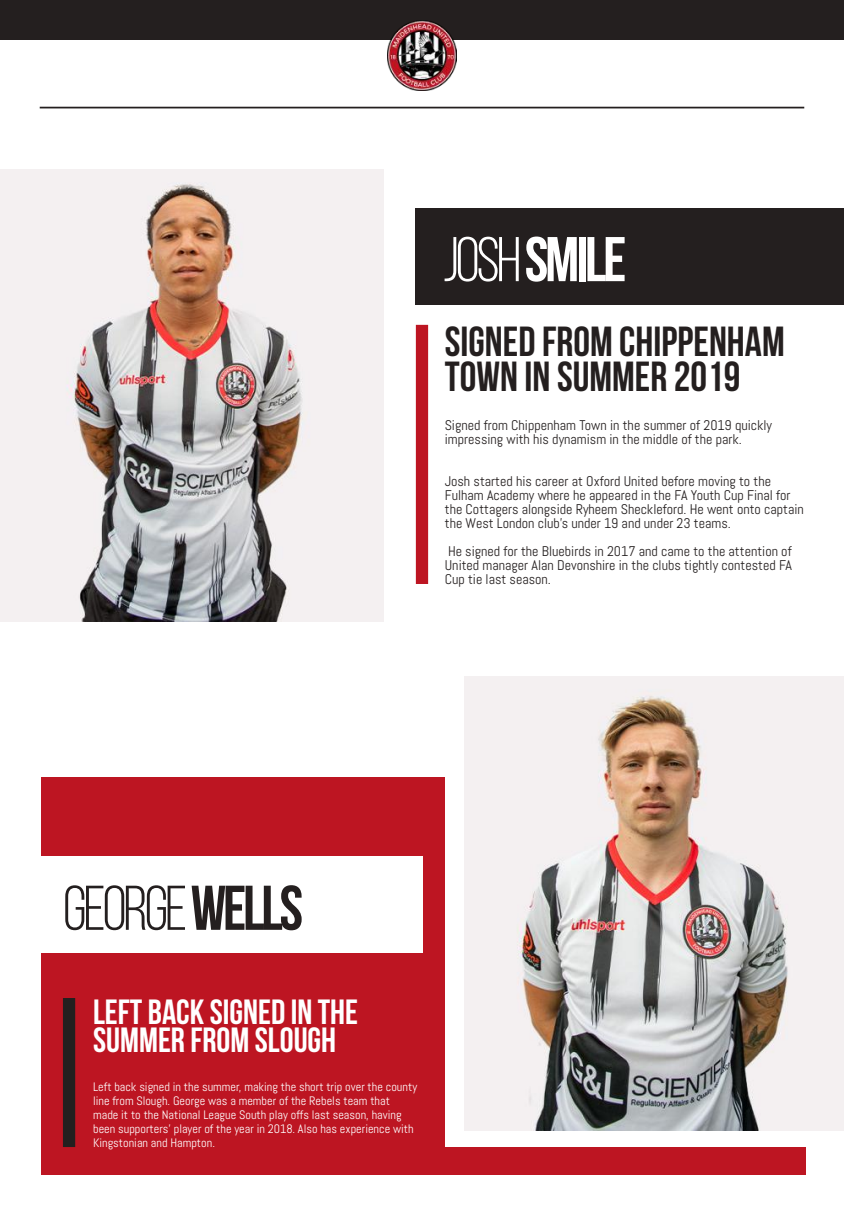
<style>
.page{position:relative;width:844px;height:1221px;background:#fff}
.page>*{position:absolute;margin:0;border:0;box-sizing:border-box;transform-origin:0 0}
.t1{font:63px "Bebas Neue";letter-spacing:-.05em;color:#241f1f}
.t2{font:700 63px "Bebas Neue";letter-spacing:-.05em;color:#fff}
.t3{font:700 42px/35px "Bebas Neue";color:#241f1f}
.t4{font:700 35px/28px "Bebas Neue";color:#fff}
.t5{font:14px/14px "Abel";color:#241f1f}
.t6{font:12.25px/14px "Abel";color:#fff}
.s1{font-weight:400}
.s2{font-weight:700}
</style>
<div class="page">
<div style="left:416px;top:208px;width:427px;height:96px;background:#241f1f"></div>
<hr style="left:40px;top:107px;width:764px;height:1px;background:#241f1f">
<div style="left:416px;top:325px;width:12px;height:259px;background:#bd1522"></div>
<img style="left:0;top:170px;width:383px;height:452px">
<div style="left:0;top:0;width:843px;height:40px;background:#241f1f"></div>
<div style="left:41px;top:776px;width:764px;height:398px;background:#bd1522"></div>
<div style="left:444px;top:692px;width:381px;height:454px;background:#fff"></div>
<div style="left:1px;top:856px;width:422px;height:96px;background:#fff"></div>
<div style="left:63px;top:997px;width:12px;height:149px;background:#241f1f"></div>
<img style="left:464px;top:676px;width:379px;height:454px">
<img style="left:387px;top:21px;width:69px;height:69px">
<h1 class="t2" style="left:442px;top:225px;width:185px"><span class="s1">JOSH</span> SMILE</h1>
<h2 class="t3" style="left:444px;top:324px;width:341px">SIGNED FROM CHIPPENHAM<br>TOWN IN SUMMER 2019</h2>
<p class="t5" style="left:444px;top:418px;width:328px">Signed from Chippenham Town in the summer of 2019 quickly impressing with his dynamism in the middle of the park.</p>
<p class="t5" style="left:444px;top:474px;width:360px">Josh started his career at Oxford United before moving to the Fulham Academy where he appeared in the FA Youth Cup Final for the Cottagers alongside Ryheem Sheckleford. He went onto captain the West London club’s under 19 and under 23 teams.</p>
<p class="t5" style="left:444px;top:544px;width:349px;text-align:justify">He signed for the Bluebirds in 2017 and came to the attention of United manager Alan Devonshire in the clubs tightly contested FA Cup tie last season.</p>
<h1 class="t1" style="left:63px;top:874px;width:241px">GEORGE <span class="s2">WELLS</span></h1>
<h3 class="t4" style="left:93px;top:997px;width:266px">LEFT BACK SIGNED IN THE<br>SUMMER FROM SLOUGH</h3>
<p class="t6" style="left:93px;top:1079px;width:325px">Left back signed in the summer, making the short trip over the county line from Slough. George was a member of the Rebels team that made it to the National League South play offs last season, having been supporters’ player of the year in 2018. Also has experience with Kingstonian and Hampton.</p>
</div>
